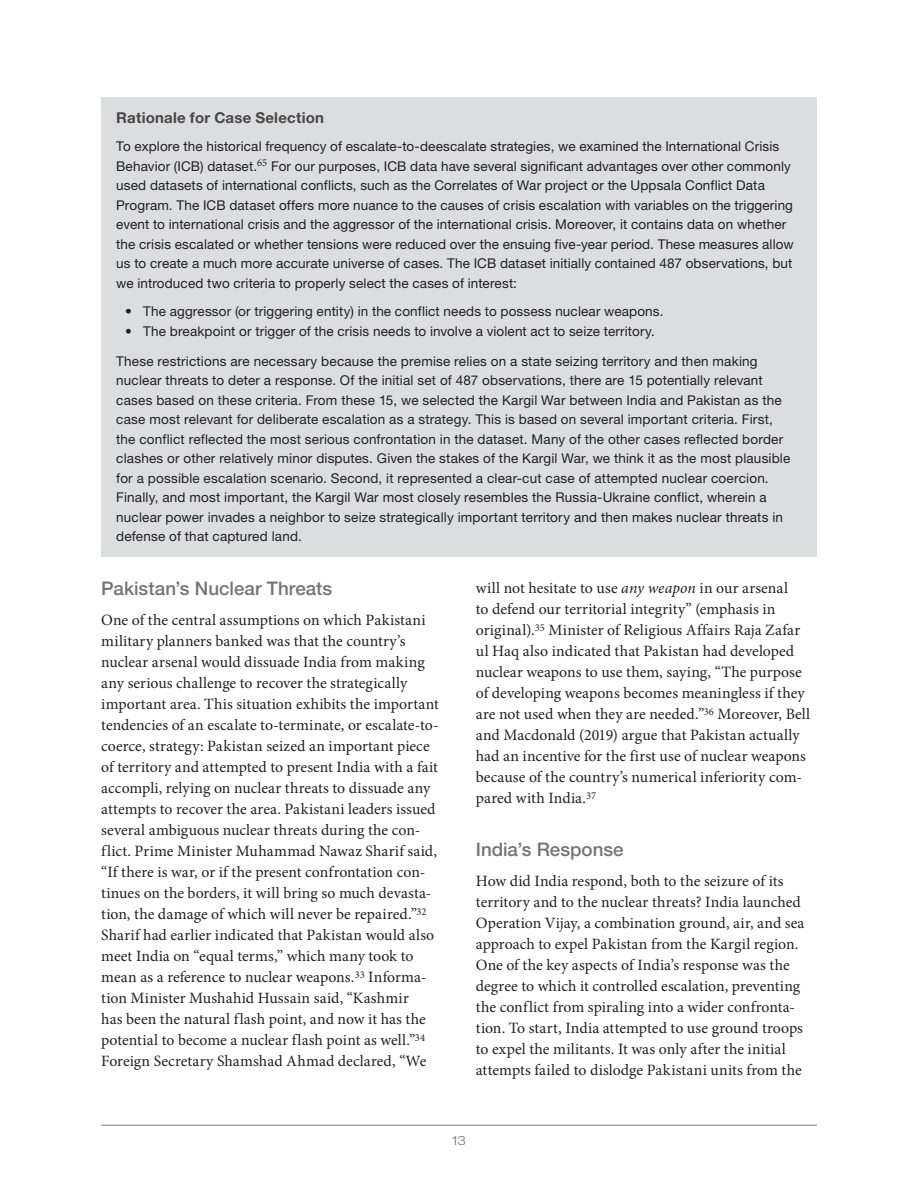
<style>
.page{position:relative;width:918px;height:1188px;background:#fff}
.page>*{position:absolute;margin:0;border:0;box-sizing:border-box;transform-origin:0 0}
.t1{font:500 18.75px "Helvetica Neue LT Std";color:#787372}
.t2{font:15.75px/21px "Minion Pro";letter-spacing:.005em;color:#231f20}
.t3{font:700 15px "Helvetica Neue LT Std";letter-spacing:.015em;color:#494645}
.t4{font:13.5px/19.5px "Helvetica Neue LT Std";letter-spacing:.01em;color:#231f20}
.t5{font:300 expanded 12.75px "Helvetica Neue LT Std";color:#787372}
.s1{font-style:italic}
</style>
<div class="page">
<hr style="left:101px;top:1125px;width:716px;height:1px;background:#787372">
<div style="left:101px;top:97px;width:716px;height:459px;background:#dcdddf"></div>
<p class="t3" style="left:116px;top:108px;width:209px">Rationale for Case Selection</p>
<p class="t4" style="left:116px;top:136px;width:679px">To explore the historical frequency of escalate-to-deescalate strategies, we examined the International Crisis Behavior (ICB) dataset.<sup>65</sup> For our purposes, ICB data have several significant advantages over other commonly used datasets of international conflicts, such as the Correlates of War project or the Uppsala Conflict Data Program. The ICB dataset offers more nuance to the causes of crisis escalation with variables on the triggering event to international crisis and the aggressor of the international crisis. Moreover, it contains data on whether the crisis escalated or whether tensions were reduced over the ensuing five-year period. These measures allow us to create a much more accurate universe of cases. The ICB dataset initially contained 487 observations, but we introduced two criteria to properly select the cases of interest:</p>
<p class="t4" style="left:125px;top:301px;width:540px">• The aggressor (or triggering entity) in the conflict needs to possess nuclear weapons.</p>
<p class="t4" style="left:125px;top:321px;width:531px">• The breakpoint or trigger of the crisis needs to involve a violent act to seize territory.</p>
<p class="t4" style="left:116px;top:351px;width:676px">These restrictions are necessary because the premise relies on a state seizing territory and then making nuclear threats to deter a response. Of the initial set of 487 observations, there are 15 potentially relevant cases based on these criteria. From these 15, we selected the Kargil War between India and Pakistan as the case most relevant for deliberate escalation as a strategy. This is based on several important criteria. First, the conflict reflected the most serious confrontation in the dataset. Many of the other cases reflected border clashes or other relatively minor disputes. Given the stakes of the Kargil War, we think it as the most plausible for a possible escalation scenario. Second, it represented a clear-cut case of attempted nuclear coercion.<br>Finally, and most important, the Kargil War most closely resembles the Russia-Ukraine conflict, wherein a nuclear power invades a neighbor to seize strategically important territory and then makes nuclear threats in defense of that captured land.</p>
<p class="t1" style="left:101px;top:577px;width:233px">Pakistan’s Nuclear Threats</p>
<p class="t2" style="left:101px;top:610px;width:339px">One of the central assumptions on which Pakistani military planners banked was that the country’s nuclear arsenal would dissuade India from making any serious challenge to recover the strategically important area. This situation exhibits the important tendencies of an escalate to-terminate, or escalate-to&shy;coerce, strategy: Pakistan seized an important piece of territory and attempted to present India with a fait accompli, relying on nuclear threats to dissuade any attempts to recover the area. Pakistani leaders issued several ambiguous nuclear threats during the con&shy;flict. Prime Minister Muhammad Nawaz Sharif said, “If there is war, or if the present confrontation con&shy;tinues on the borders, it will bring so much devasta&shy;tion, the damage of which will never be repaired.”<sup>32<br></sup>Sharif had earlier indicated that Pakistan would also meet India on “equal terms,” which many took to mean as a reference to nuclear weapons.<sup>33</sup> Informa&shy;tion Minister Mushahid Hussain said, “Kashmir<br>has been the natural flash point, and now it has the potential to become a nuclear flash point as well.”<sup>34<br></sup>Foreign Secretary Shamshad Ahmad declared, “We</p>
<p class="t2" style="left:476px;top:578px;width:336px">will not hesitate to use <span class="s1">any weapon</span> in our arsenal<br>to defend our territorial integrity” (emphasis in original).<sup>35</sup> Minister of Religious Affairs Raja Zafar ul Haq also indicated that Pakistan had developed nuclear weapons to use them, saying, “The purpose of developing weapons becomes meaningless if they are not used when they are needed.”<sup>36</sup> Moreover, Bell and Macdonald (2019) argue that Pakistan actually had an incentive for the first use of nuclear weapons because of the country’s numerical inferiority com&shy;pared with India.<sup>37</sup></p>
<p class="t1" style="left:476px;top:839px;width:149px">India’s Response</p>
<p class="t2" style="left:476px;top:871px;width:330px">How did India respond, both to the seizure of its territory and to the nuclear threats? India launched Operation Vijay, a combination ground, air, and sea approach to expel Pakistan from the Kargil region.<br>One of the key aspects of India’s response was the degree to which it controlled escalation, preventing the conflict from spiraling into a wider confronta&shy;tion. To start, India attempted to use ground troops to expel the militants. It was only after the initial attempts failed to dislodge Pakistani units from the</p>
<p class="t5" style="left:452px;top:1133px;width:15px">13</p>
</div>
